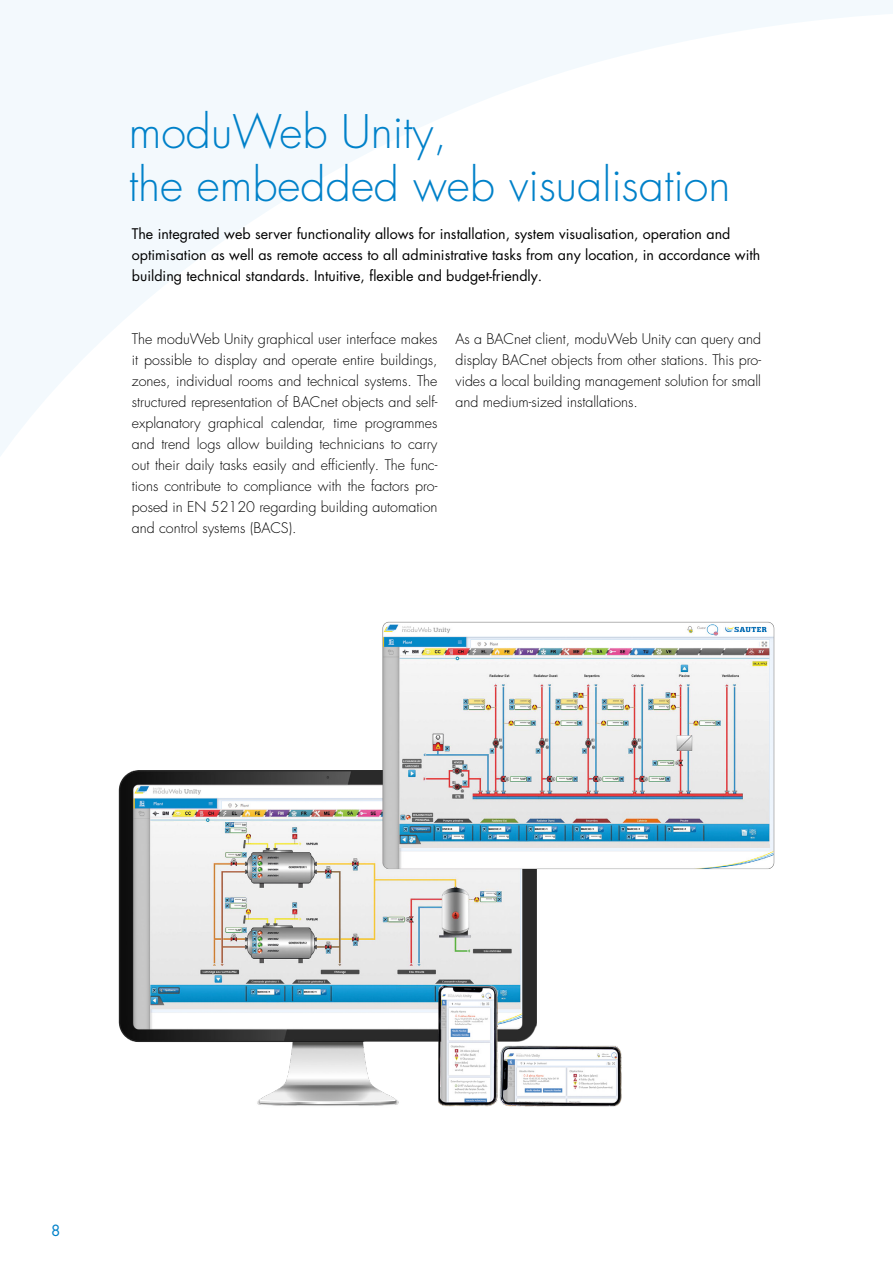
<style>
.page{position:relative;width:893px;height:1263px;background:#fff}
.page>*{position:absolute;margin:0;border:0;box-sizing:border-box;transform-origin:0 0}
.t1{font:300 45px/52.5px "Futura LT Pro";color:#0081c9}
.t2{font:15px "Futura LT Pro";color:#0081c9}
.t3{font:300 14.25px/21px "Futura LT Pro";color:#000;text-align:justify}
.t4{font:14.25px/21px "Futura LT Pro";color:#000}
</style>
<div class="page">
<svg style="left:0;top:0;width:893px;height:456px"></svg>
<img style="left:118px;top:621px;width:657px;height:486px">
<h1 class="t1" style="left:129px;top:106px;width:603px">moduWeb Unity,<br>the embedded web visualisation</h1>
<p class="t4" style="left:132px;top:223px;width:630px">The integrated web server functionality allows for installation, system visualisation, operation and optimisation as well as remote access to all administrative tasks from any location, in accordance with building technical standards. Intuitive, flexible and budget-friendly.</p>
<p class="t3" style="left:132px;top:329px;width:307px">The moduWeb Unity graphical user interface makes it possible to display and operate entire buildings, zones, individual rooms and technical systems. The structured representation of BACnet objects and self&shy;explanatory graphical calendar, time programmes and trend logs allow building technicians to carry out their daily tasks easily and efficiently. The func&shy;tions contribute to compliance with the factors pro&shy;posed in EN 52120 regarding building automation and control systems (BACS).</p>
<p class="t3" style="left:455px;top:329px;width:307px">As a BACnet client, moduWeb Unity can query and display BACnet objects from other stations. This pro&shy;vides a local building management solution for small and medium-sized installations.</p>
<p class="t2" style="left:51px;top:1220px;width:11px">8</p>
</div>
